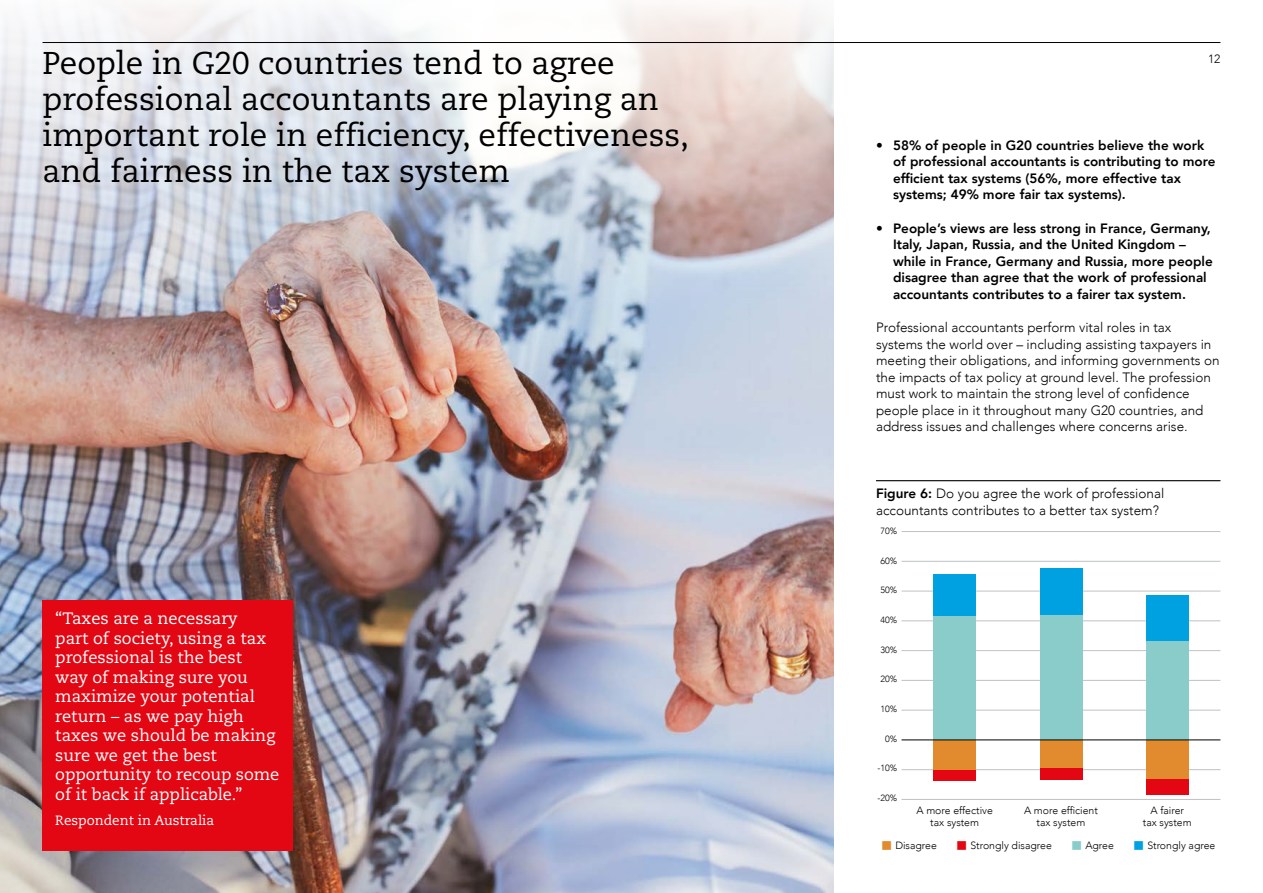
<style>
.page{position:relative;width:1263px;height:893px;background:#fff}
.page>*{position:absolute;margin:0;border:0;box-sizing:border-box;transform-origin:0 0}
.t1{font:31.5px/36px "Caecilia";color:#000}
.t2{font:16.5px/19.5px "Caecilia";color:#fff}
.t3{font:300 13.5px/16.5px "Avenir";color:#000}
.t4{font:800 13.5px/16.5px "Avenir";color:#000}
.t5{font:13.5px "Caecilia";color:#fff}
.t6{font:300 12px "Avenir";color:#000}
.t7{font:300 10.5px/12px "Avenir";color:#000;text-align:center}
.t8{font:300 9px "Avenir";color:#000}
.s1{font-weight:800}
.s2{color:#e18a2e}
.s3{color:#e30613}
.s4{color:#89ccca}
.s5{color:#00a1e0}
</style>
<div class="page">
<img style="left:0;top:302px;width:833px;height:591px">
<svg style="left:0;top:4px;width:834px;height:298px"></svg>
<hr style="left:901px;top:531px;width:319px;height:1px;background:#bfc2c4">
<hr style="left:901px;top:561px;width:319px;height:1px;background:#bfc2c4">
<hr style="left:901px;top:591px;width:319px;height:1px;background:#bfc2c4">
<hr style="left:901px;top:621px;width:319px;height:1px;background:#bfc2c4">
<hr style="left:901px;top:650px;width:319px;height:1px;background:#bfc2c4">
<hr style="left:901px;top:680px;width:319px;height:1px;background:#bfc2c4">
<hr style="left:901px;top:710px;width:319px;height:1px;background:#bfc2c4">
<hr style="left:901px;top:769px;width:319px;height:1px;background:#bfc2c4">
<hr style="left:901px;top:799px;width:319px;height:1px;background:#bfc2c4">
<div style="left:43px;top:600px;width:250px;height:250px;background:#e30613"></div>
<hr style="left:43px;top:42px;width:1177px;height:1px;background:#000">
<hr style="left:876px;top:480px;width:344px;height:1px;background:#000">
<div style="left:933px;top:769px;width:43px;height:12px;background:#e30613"></div>
<div style="left:933px;top:740px;width:43px;height:29px;background:#e18a2e"></div>
<div style="left:933px;top:616px;width:43px;height:124px;background:#89ccca"></div>
<div style="left:933px;top:574px;width:43px;height:42px;background:#00a1e0"></div>
<div style="left:1040px;top:768px;width:42px;height:11px;background:#e30613"></div>
<div style="left:1040px;top:740px;width:42px;height:28px;background:#e18a2e"></div>
<div style="left:1040px;top:615px;width:42px;height:125px;background:#89ccca"></div>
<div style="left:1040px;top:569px;width:42px;height:46px;background:#00a1e0"></div>
<div style="left:1146px;top:779px;width:42px;height:16px;background:#e30613"></div>
<div style="left:1146px;top:740px;width:42px;height:39px;background:#e18a2e"></div>
<div style="left:1146px;top:641px;width:42px;height:99px;background:#89ccca"></div>
<div style="left:1146px;top:595px;width:42px;height:46px;background:#00a1e0"></div>
<hr style="left:901px;top:739px;width:319px;height:1px;background:#000">
<h1 class="t1" style="left:43px;top:46px;width:648px">People in G20 countries tend to agree professional accountants are playing an important role in efficiency, effectiveness, and fairness in the tax system</h1>
<p class="t6" style="left:1208px;top:52px;width:14px">12</p>
<p class="t4" style="left:893px;top:137px;width:324px;text-indent:-17px">• 58% of people in G20 countries believe the work of professional accountants is contributing to more efficient tax systems (56%, more effective tax systems; 49% more fair tax systems).</p>
<p class="t4" style="left:893px;top:220px;width:321px;text-indent:-17px">• People’s views are less strong in France, Germany, Italy, Japan, Russia, and the United Kingdom – while in France, Germany and Russia, more people disagree than agree that the work of professional accountants contributes to a fairer tax system.</p>
<p class="t3" style="left:876px;top:319px;width:345px">Professional accountants perform vital roles in tax systems the world over – including assisting taxpayers in meeting their obligations, and informing governments on the impacts of tax policy at ground level. The profession must work to maintain the strong level of confidence people place in it throughout many G20 countries, and address issues and challenges where concerns arise.</p>
<p class="t2" style="left:55px;top:609px;width:226px">“Taxes are a necessary<br>part of society, using a tax professional is the best<br>way of making sure you maximize your potential return – as we pay high taxes we should be making sure we get the best opportunity to recoup some of it back if applicable.”</p>
<p class="t5" style="left:55px;top:812px;width:160px">Respondent in Australia</p>
<p class="t3" style="left:876px;top:485px;width:290px"><span class="s1">Figure 6:</span> Do you agree the work of professional accountants contributes to a better tax system?</p>
<p class="t8" style="left:880px;top:526px;width:18px">70%</p>
<p class="t8" style="left:880px;top:555px;width:18px">60%</p>
<p class="t8" style="left:880px;top:585px;width:18px">50%</p>
<p class="t8" style="left:880px;top:615px;width:18px">40%</p>
<p class="t8" style="left:880px;top:644px;width:18px">30%</p>
<p class="t8" style="left:880px;top:674px;width:18px">20%</p>
<p class="t8" style="left:880px;top:703px;width:18px">10%</p>
<p class="t8" style="left:885px;top:733px;width:14px">0%</p>
<p class="t8" style="left:877px;top:763px;width:21px">-10%</p>
<p class="t8" style="left:877px;top:792px;width:21px">-20%</p>
<p class="t7" style="left:916px;top:805px;width:78px">A more effective tax system</p>
<p class="t7" style="left:1024px;top:805px;width:75px">A more efficient tax system</p>
<p class="t7" style="left:1143px;top:805px;width:50px">A fairer tax system</p>
<p class="t7" style="left:881px;top:840px;width:57px"><span class="s2">■</span> Disagree</p>
<p class="t7" style="left:956px;top:840px;width:97px"><span class="s3">■</span> Strongly disagree</p>
<p class="t7" style="left:1071px;top:840px;width:44px"><span class="s4">■</span> Agree</p>
<p class="t7" style="left:1133px;top:840px;width:84px"><span class="s5">■</span> Strongly agree</p>
</div>
